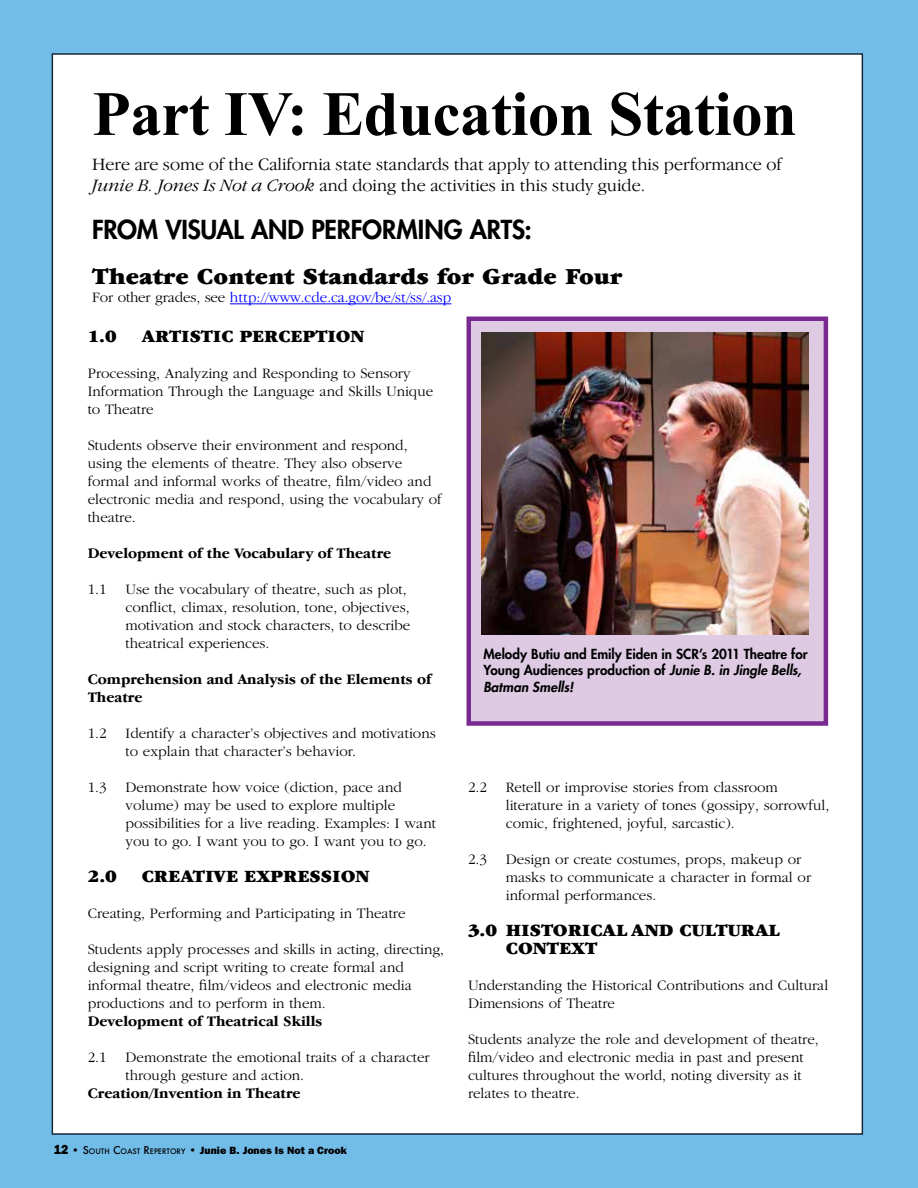
<style>
.page{position:relative;width:918px;height:1188px;background:#72bce8}
.page>*{position:absolute;margin:0;border:0;box-sizing:border-box;transform-origin:0 0}
.t1{font:700 63px "Times New Roman";letter-spacing:-.01em;color:#000}
.t2{font:800 25.5px "Futura";letter-spacing:-.01em;color:#000}
.t3{font:900 24px "Garamond";letter-spacing:.01em;color:#000}
.t4{font:300 18px/21px "Garamond IT Cby BT";color:#000}
.t5{font:900 18px/18px "Garamond";color:#000}
.t6{font:300 15px/18px "Garamond";color:#000}
.t7{font:700 15px/18px "Garamond IT Cby BT";color:#000}
.t8{font:300 15px "Garamond IT Cby BT";color:#00f}
.t9{font:800 13.5px/16.5px "Futura";letter-spacing:.005em;color:#000}
.t10{font:800 10.5px "Franklin Gothic";color:#000}
.s1{font-style:italic}
.s2{font-family:"Garamond";color:#000}
.s3{font-size:13.2px}
.s4{font-family:"Futura";font-weight:500}
.s5{font-family:"Futura";font-weight:500;font-size:7.35px}
</style>
<div class="page">
<div style="left:52px;top:53px;width:811px;height:1082px;background:#fff;border:2px solid #1a283a"></div>
<hr style="left:230px;top:303px;width:221px;height:1px;background:#00f">
<div style="left:469px;top:319px;width:357px;height:405px;background:#decae3"></div>
<div style="left:466px;top:317px;width:362px;height:409px;border:4px solid #792a90"></div>
<img style="left:482px;top:333px;width:327px;height:301px">
<h1 class="t1" style="left:92px;top:70px;width:706px">Part IV: Education Station</h1>
<p class="t4" style="left:92px;top:154px;width:691px">Here are some of the California state standards that apply to attending this performance of<br><span class="s1">Junie B. Jones Is Not a Crook</span> and doing the activities in this study guide.</p>
<h2 class="t2" style="left:92px;top:213px;width:441px">FROM VISUAL AND PERFORMING ARTS:</h2>
<h3 class="t3" style="left:92px;top:264px;width:531px">Theatre Content Standards for Grade Four</h3>
<p class="t8" style="left:92px;top:289px;width:361px"><span class="s2">For other grades, see</span> http://www.cde.ca.gov/be/st/ss/.asp</p>
<p class="t5" style="left:88px;top:327px;width:30px">1.0</p>
<p class="t5" style="left:142px;top:327px;width:224px">ARTISTIC PERCEPTION</p>
<p class="t6" style="left:88px;top:365px;width:347px">Processing, Analyzing and Responding to Sensory<br>Information Through the Language and Skills Unique to Theatre</p>
<p class="t6" style="left:88px;top:437px;width:356px">Students observe their environment and respond, using the elements of theatre. They also observe formal and informal works of theatre, film/video and electronic media and respond, using the vocabulary of theatre.</p>
<p class="t7" style="left:88px;top:544px;width:305px">Development of the Vocabulary of Theatre</p>
<p class="t6" style="left:88px;top:581px;width:20px">1.1</p>
<p class="t6" style="left:126px;top:581px;width:286px">Use the vocabulary of theatre, such as plot, conflict, climax, resolution, tone, objectives, motivation and stock characters, to describe theatrical experiences.</p>
<p class="t7" style="left:88px;top:670px;width:345px">Comprehension and Analysis of the Elements of<br>Theatre</p>
<p class="t6" style="left:88px;top:725px;width:20px">1.2</p>
<p class="t6" style="left:126px;top:725px;width:312px">Identify a character’s objectives and motivations to explain that character’s behavior.</p>
<p class="t6" style="left:88px;top:779px;width:20px">1.3</p>
<p class="t6" style="left:126px;top:779px;width:312px">Demonstrate how voice (diction, pace and volume) may be used to explore multiple possibilities for a live reading. Examples: I want you to go. I want you to go. I want you to go.</p>
<p class="t5" style="left:88px;top:867px;width:31px">2.0</p>
<p class="t5" style="left:142px;top:867px;width:229px">CREATIVE EXPRESSION</p>
<p class="t6" style="left:88px;top:905px;width:319px">Creating, Performing and Participating in Theatre</p>
<p class="t6" style="left:88px;top:941px;width:358px">Students apply processes and skills in acting, directing, designing and script writing to create formal and informal theatre, film/videos and electronic media productions and to perform in them.</p>
<p class="t7" style="left:88px;top:1012px;width:236px">Development of Theatrical Skills</p>
<p class="t6" style="left:88px;top:1049px;width:20px">2.1</p>
<p class="t6" style="left:126px;top:1049px;width:306px">Demonstrate the emotional traits of a character through gesture and action.</p>
<p class="t7" style="left:88px;top:1084px;width:214px">Creation/Invention in Theatre</p>
<p class="t10" style="left:54px;top:1145px;width:294px"><span class="s3">12</span> <span class="s4">•</span> <span class="s4">S</span><span class="s5">OUTH</span> <span class="s4">C</span><span class="s5">OAST</span> <span class="s4">R</span><span class="s5">EPERTORY</span> <span class="s4">•</span> Junie B. Jones Is Not a Crook</p>
<p class="t9" style="left:483px;top:645px;width:326px">Melody Butiu and Emily Eiden in SCR’s 2011 Theatre for<br>Young Audiences production of <span class="s1">Junie B. in Jingle Bells,<br>Batman Smells!</span></p>
<p class="t6" style="left:468px;top:779px;width:20px">2.2</p>
<p class="t6" style="left:506px;top:779px;width:325px">Retell or improvise stories from classroom literature in a variety of tones (gossipy, sorrowful, comic, frightened, joyful, sarcastic).</p>
<p class="t6" style="left:468px;top:851px;width:20px">2.3</p>
<p class="t6" style="left:506px;top:851px;width:307px">Design or create costumes, props, makeup or masks to communicate a character in formal or informal performances.</p>
<p class="t5" style="left:506px;top:921px;width:276px;text-indent:-38px">3.0 HISTORICAL AND CULTURAL<br>CONTEXT</p>
<p class="t6" style="left:468px;top:977px;width:362px">Understanding the Historical Contributions and Cultural<br>Dimensions of Theatre</p>
<p class="t6" style="left:468px;top:1031px;width:352px">Students analyze the role and development of theatre, film/video and electronic media in past and present cultures throughout the world, noting diversity as it relates to theatre.</p>
</div>
